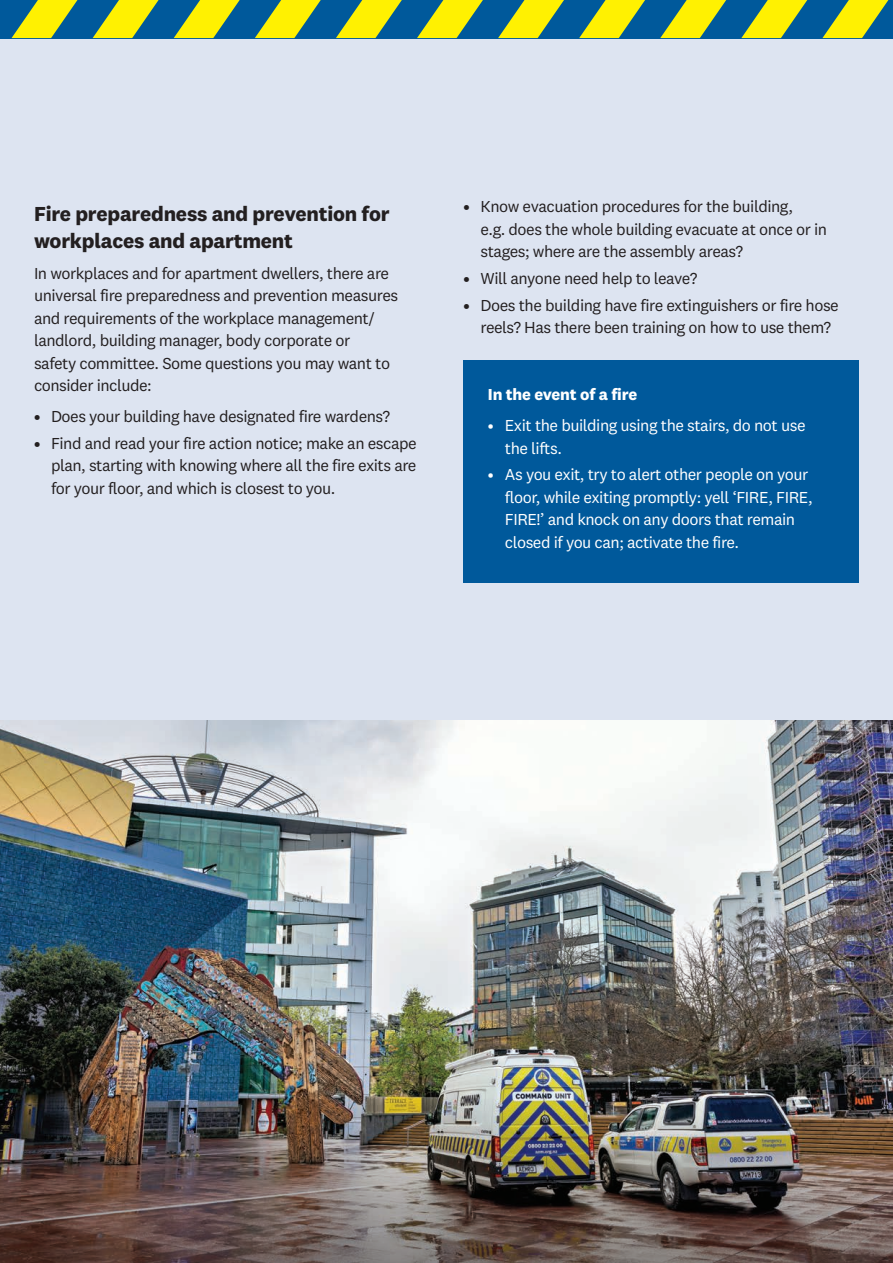
<style>
.page{position:relative;width:893px;height:1263px;background:#dde4f1}
.page>*{position:absolute;margin:0;border:0;box-sizing:border-box;transform-origin:0 0}
.t1{font:700 21px/27px "National 2";letter-spacing:-.01em;color:#231f20}
.t2{font:16.5px/22.5px "National 2";letter-spacing:-.03em;color:#231f20}
.t3{font:16.5px/22.5px "National 2";letter-spacing:-.03em;color:#fff}
.t4{font:700 16.5px "National 2";letter-spacing:-.01em;color:#fff}
.s1{font-weight:500}
</style>
<div class="page">
<img style="left:0;top:721px;width:893px;height:350px">
<img style="left:0;top:1071px;width:893px;height:192px">
<div style="left:463px;top:360px;width:396px;height:223px;background:#00599b"></div>
<div style="left:0;top:0;width:893px;height:38px;background:#00599b"></div>
<svg style="left:174px;top:0;width:66px;height:38px"></svg>
<svg style="left:93px;top:0;width:66px;height:38px"></svg>
<svg style="left:12px;top:0;width:65px;height:38px"></svg>
<svg style="left:255px;top:0;width:66px;height:38px"></svg>
<svg style="left:336px;top:0;width:66px;height:38px"></svg>
<svg style="left:498px;top:0;width:66px;height:38px"></svg>
<svg style="left:579px;top:0;width:66px;height:38px"></svg>
<svg style="left:660px;top:0;width:66px;height:38px"></svg>
<svg style="left:741px;top:0;width:66px;height:38px"></svg>
<svg style="left:822px;top:0;width:66px;height:38px"></svg>
<svg style="left:417px;top:0;width:66px;height:38px"></svg>
<p class="t1" style="left:34px;top:200px;width:357px">Fire preparedness and prevention for workplaces and apartment</p>
<p class="t2" style="left:34px;top:261px;width:366px">In workplaces and for apartment dwellers, there are universal fire preparedness and prevention measures and requirements of the workplace management/ landlord, building manager, body corporate or<br>safety committee. Some questions you may want to consider include:</p>
<p class="t2" style="left:34px;top:405px;width:358px"><span class="s1">•</span> Does your building have designated fire wardens?</p>
<p class="t2" style="left:51px;top:432px;width:367px;text-align:justify;text-indent:-17px"><span class="s1">•</span> Find and read your fire action notice; make an escape plan, starting with knowing where all the fire exits are for your floor, and which is closest to you.</p>
<p class="t2" style="left:480px;top:195px;width:348px;text-indent:-17px"><span class="s1">•</span> Know evacuation procedures for the building,<br>e.g. does the whole building evacuate at once or in stages; where are the assembly areas?</p>
<p class="t2" style="left:463px;top:267px;width:235px"><span class="s1">•</span> Will anyone need help to leave?</p>
<p class="t2" style="left:463px;top:294px;width:377px;text-align:center"><span class="s1">•</span> Does the building have fire extinguishers or fire hose reels? Has there been training on how to use them?</p>
<p class="t4" style="left:488px;top:384px;width:151px">In the event of a fire</p>
<p class="t3" style="left:505px;top:414px;width:302px;text-indent:-17px">• Exit the building using the stairs, do not use the lifts.</p>
<p class="t3" style="left:505px;top:463px;width:309px;text-indent:-17px">• As you exit, try to alert other people on your floor, while exiting promptly: yell ‘FIRE, FIRE, FIRE!’ and knock on any doors that remain closed if you can; activate the fire.</p>
</div>
